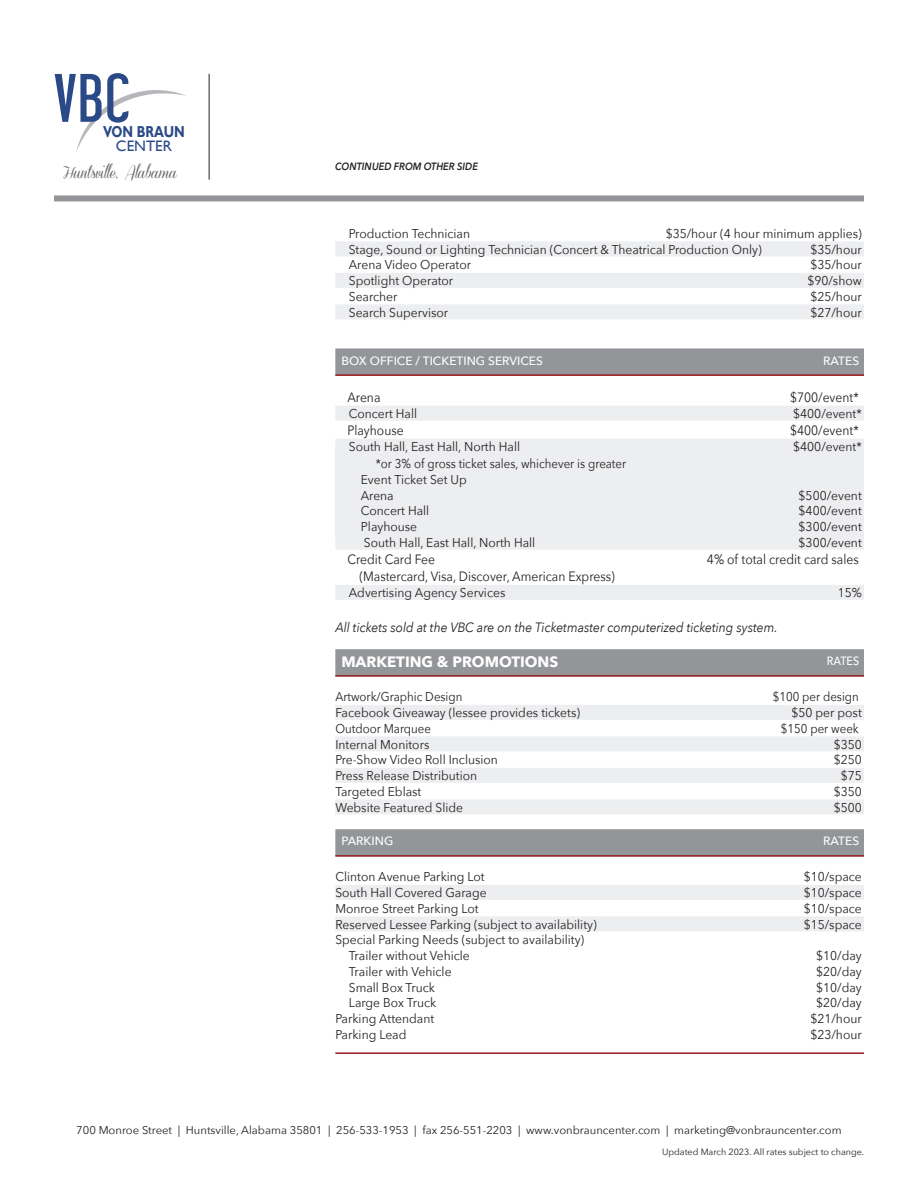
<style>
.page{position:relative;width:918px;height:1188px;background:#fff}
.page>*{position:absolute;margin:0;border:0;box-sizing:border-box;transform-origin:0 0}
.t1{font:61.2px "Libel Suit";color:#2a4987;scale:1.13 1}
.t2{font:700 15.9px "Gill Sans";color:#2a4987;scale:.8 1}
.t3{font:15.15px "Gill Sans";color:#2a4987}
.t4{font:700 15px "Avenir Next";color:#fff}
.t5{font:14.1px "Coneria Script Demo";color:#636366}
.t6{font:13.5px "Avenir Next";color:#231f20;scale:.9 1}
.t7{font:italic 13.5px "Avenir Next";color:#231f20;scale:.9 1}
.t8{font:12.75px/15.8px "Avenir Next";color:#231f20;scale:.95 1}
.t9{font:12.75px/15.8px "Avenir Next";color:#231f20;scale:.9 1}
.t10{font:500 12px "Avenir Next";color:#fff}
.t11{font:500 12px "Avenir Next";color:#fff;scale:.9 1}
.t12{font:11.25px "Avenir Next";color:#231f20}
.t13{font:italic 600 10.5px "Avenir Next";color:#231f20;scale:.9 1}
.t14{font:9px "Avenir Next";color:#231f20}
</style>
<div class="page">
<div style="left:54px;top:195px;width:810px;height:6px;background:#939598"></div>
<svg style="left:76px;top:90px;width:110px;height:61px"></svg>
<hr style="left:208px;top:74px;width:2px;height:106px;background:#6c6d70">
<div style="left:335px;top:446px;width:529px;height:95px;background:#edeef0"></div>
<div style="left:335px;top:241px;width:529px;height:15px;background:#edeef0"></div>
<div style="left:335px;top:273px;width:529px;height:15px;background:#edeef0"></div>
<div style="left:335px;top:304px;width:529px;height:15px;background:#edeef0"></div>
<div style="left:335px;top:348px;width:529px;height:27px;background:#939598"></div>
<hr style="left:335px;top:374px;width:529px;height:2px;background:#951a1d">
<div style="left:335px;top:406px;width:529px;height:15px;background:#edeef0"></div>
<div style="left:335px;top:439px;width:529px;height:15px;background:#edeef0"></div>
<div style="left:335px;top:535px;width:529px;height:15px;background:#edeef0"></div>
<div style="left:335px;top:585px;width:529px;height:15px;background:#edeef0"></div>
<div style="left:335px;top:649px;width:529px;height:27px;background:#939598"></div>
<hr style="left:335px;top:675px;width:529px;height:2px;background:#951a1d">
<div style="left:335px;top:705px;width:529px;height:15px;background:#edeef0"></div>
<div style="left:335px;top:736px;width:529px;height:15px;background:#edeef0"></div>
<div style="left:335px;top:768px;width:529px;height:15px;background:#edeef0"></div>
<div style="left:335px;top:799px;width:529px;height:15px;background:#edeef0"></div>
<div style="left:335px;top:829px;width:529px;height:27px;background:#939598"></div>
<hr style="left:335px;top:855px;width:529px;height:2px;background:#951a1d">
<div style="left:335px;top:885px;width:529px;height:15px;background:#edeef0"></div>
<div style="left:335px;top:916px;width:529px;height:15px;background:#edeef0"></div>
<hr style="left:335px;top:1052px;width:529px;height:2px;background:#951a1d">
<h1 class="t1" style="left:54px;top:61px;width:69px">VBC</h1>
<p class="t2" style="left:103px;top:122px;width:104px">VON BRAUN</p>
<p class="t3" style="left:116px;top:137px;width:57px">CENTER</p>
<p class="t5" style="left:63px;top:164px;width:116px">Huntsville, Alabama</p>
<p class="t13" style="left:335px;top:157px;width:160px">CONTINUED FROM OTHER SIDE</p>
<p class="t8" style="left:349px;top:225px;width:542px;text-indent:317px">$35/hour (4 hour minimum applies)<br>Stage, Sound or Lighting Technician (Concert &amp; Theatrical Production Only)</p>
<p class="t8" style="left:349px;top:225px;width:129px">Production Technician</p>
<p class="t8" style="left:810px;top:241px;width:56px">$35/hour</p>
<p class="t8" style="left:349px;top:257px;width:130px">Arena Video Operator</p>
<p class="t8" style="left:810px;top:257px;width:56px">$35/hour</p>
<p class="t8" style="left:349px;top:272px;width:112px">Spotlight Operator</p>
<p class="t8" style="left:807px;top:272px;width:59px">$90/show</p>
<p class="t8" style="left:349px;top:288px;width:53px">Searcher</p>
<p class="t8" style="left:810px;top:288px;width:56px">$25/hour</p>
<p class="t8" style="left:349px;top:304px;width:106px">Search Supervisor</p>
<p class="t8" style="left:810px;top:304px;width:56px">$27/hour</p>
<p class="t10" style="left:341px;top:350px;width:203px">BOX OFFICE / TICKETING SERVICES</p>
<p class="t10" style="left:823px;top:350px;width:38px">RATES</p>
<p class="t6" style="left:347px;top:386px;width:38px">Arena</p>
<p class="t6" style="left:790px;top:386px;width:78px">$700/event*</p>
<p class="t8" style="left:349px;top:405px;width:73px">Concert Hall</p>
<p class="t8" style="left:793px;top:405px;width:74px">$400/event*</p>
<p class="t6" style="left:347px;top:419px;width:64px">Playhouse</p>
<p class="t6" style="left:790px;top:419px;width:78px">$400/event*</p>
<p class="t8" style="left:349px;top:438px;width:182px">South Hall, East Hall, North Hall</p>
<p class="t8" style="left:793px;top:438px;width:74px">$400/event*</p>
<p class="t9" style="left:361px;top:455px;width:296px;text-indent:15px">*or 3% of gross ticket sales, whichever is greater<br>Event Ticket Set Up<br>Arena</p>
<p class="t8" style="left:799px;top:487px;width:68px">$500/event</p>
<p class="t8" style="left:361px;top:503px;width:73px">Concert Hall</p>
<p class="t8" style="left:799px;top:503px;width:68px">$400/event</p>
<p class="t8" style="left:361px;top:518px;width:61px">Playhouse</p>
<p class="t8" style="left:799px;top:518px;width:68px">$300/event</p>
<p class="t8" style="left:364px;top:534px;width:182px">South Hall, East Hall, North Hall</p>
<p class="t8" style="left:799px;top:534px;width:68px">$300/event</p>
<p class="t6" style="left:347px;top:548px;width:99px">Credit Card Fee</p>
<p class="t6" style="left:707px;top:548px;width:170px">4% of total credit card sales</p>
<p class="t6" style="left:359px;top:565px;width:285px">(Mastercard, Visa, Discover, American Express)</p>
<p class="t8" style="left:349px;top:584px;width:166px">Advertising Agency Services</p>
<p class="t8" style="left:838px;top:584px;width:27px">15%</p>
<p class="t7" style="left:335px;top:616px;width:493px">All tickets sold at the VBC are on the Ticketmaster computerized ticketing system.</p>
<p class="t4" style="left:341px;top:649px;width:218px">MARKETING &amp; PROMOTIONS</p>
<p class="t11" style="left:827px;top:651px;width:38px">RATES</p>
<p class="t9" style="left:335px;top:689px;width:143px">Artwork/Graphic Design</p>
<p class="t9" style="left:773px;top:689px;width:97px">$100 per design</p>
<p class="t8" style="left:335px;top:704px;width:259px">Facebook Giveaway (lessee provides tickets)</p>
<p class="t8" style="left:791px;top:704px;width:76px">$50 per post</p>
<p class="t9" style="left:335px;top:720px;width:108px">Outdoor Marquee</p>
<p class="t9" style="left:781px;top:720px;width:88px">$150 per week</p>
<p class="t8" style="left:335px;top:736px;width:101px">Internal Monitors</p>
<p class="t8" style="left:834px;top:736px;width:31px">$350</p>
<p class="t8" style="left:335px;top:752px;width:173px">Pre-Show Video Roll Inclusion</p>
<p class="t8" style="left:834px;top:752px;width:31px">$250</p>
<p class="t8" style="left:335px;top:767px;width:151px">Press Release Distribution</p>
<p class="t8" style="left:841px;top:767px;width:24px">$75</p>
<p class="t8" style="left:335px;top:783px;width:92px">Targeted Eblast</p>
<p class="t8" style="left:834px;top:783px;width:31px">$350</p>
<p class="t8" style="left:335px;top:799px;width:136px">Website Featured Slide</p>
<p class="t8" style="left:834px;top:799px;width:31px">$500</p>
<p class="t10" style="left:341px;top:831px;width:54px">PARKING</p>
<p class="t10" style="left:823px;top:831px;width:38px">RATES</p>
<p class="t8" style="left:335px;top:869px;width:159px">Clinton Avenue Parking Lot</p>
<p class="t8" style="left:804px;top:869px;width:63px">$10/space</p>
<p class="t8" style="left:335px;top:884px;width:161px">South Hall Covered Garage</p>
<p class="t8" style="left:804px;top:884px;width:63px">$10/space</p>
<p class="t8" style="left:335px;top:900px;width:152px">Monroe Street Parking Lot</p>
<p class="t8" style="left:804px;top:900px;width:63px">$10/space</p>
<p class="t8" style="left:335px;top:916px;width:277px">Reserved Lessee Parking (subject to availability)</p>
<p class="t8" style="left:804px;top:916px;width:63px">$15/space</p>
<p class="t8" style="left:349px;top:932px;width:249px;text-indent:-14px">Special Parking Needs (subject to availability)<br>Trailer without Vehicle</p>
<p class="t8" style="left:816px;top:947px;width:50px">$10/day</p>
<p class="t8" style="left:349px;top:963px;width:110px">Trailer with Vehicle</p>
<p class="t8" style="left:816px;top:963px;width:50px">$20/day</p>
<p class="t8" style="left:349px;top:979px;width:92px">Small Box Truck</p>
<p class="t8" style="left:816px;top:979px;width:50px">$10/day</p>
<p class="t8" style="left:349px;top:995px;width:94px">Large Box Truck</p>
<p class="t8" style="left:816px;top:995px;width:50px">$20/day</p>
<p class="t8" style="left:335px;top:1010px;width:106px">Parking Attendant</p>
<p class="t8" style="left:810px;top:1010px;width:56px">$21/hour</p>
<p class="t8" style="left:335px;top:1026px;width:76px">Parking Lead</p>
<p class="t8" style="left:810px;top:1026px;width:56px">$23/hour</p>
<p class="t12" style="left:76px;top:1120px;width:767px">700 Monroe Street | Huntsville, Alabama 35801 | 256-533-1953 | fax 256-551-2203 | www.vonbrauncenter.com | marketing@vonbrauncenter.com</p>
<p class="t14" style="left:662px;top:1144px;width:204px">Updated March 2023. All rates subject to change.</p>
</div>
